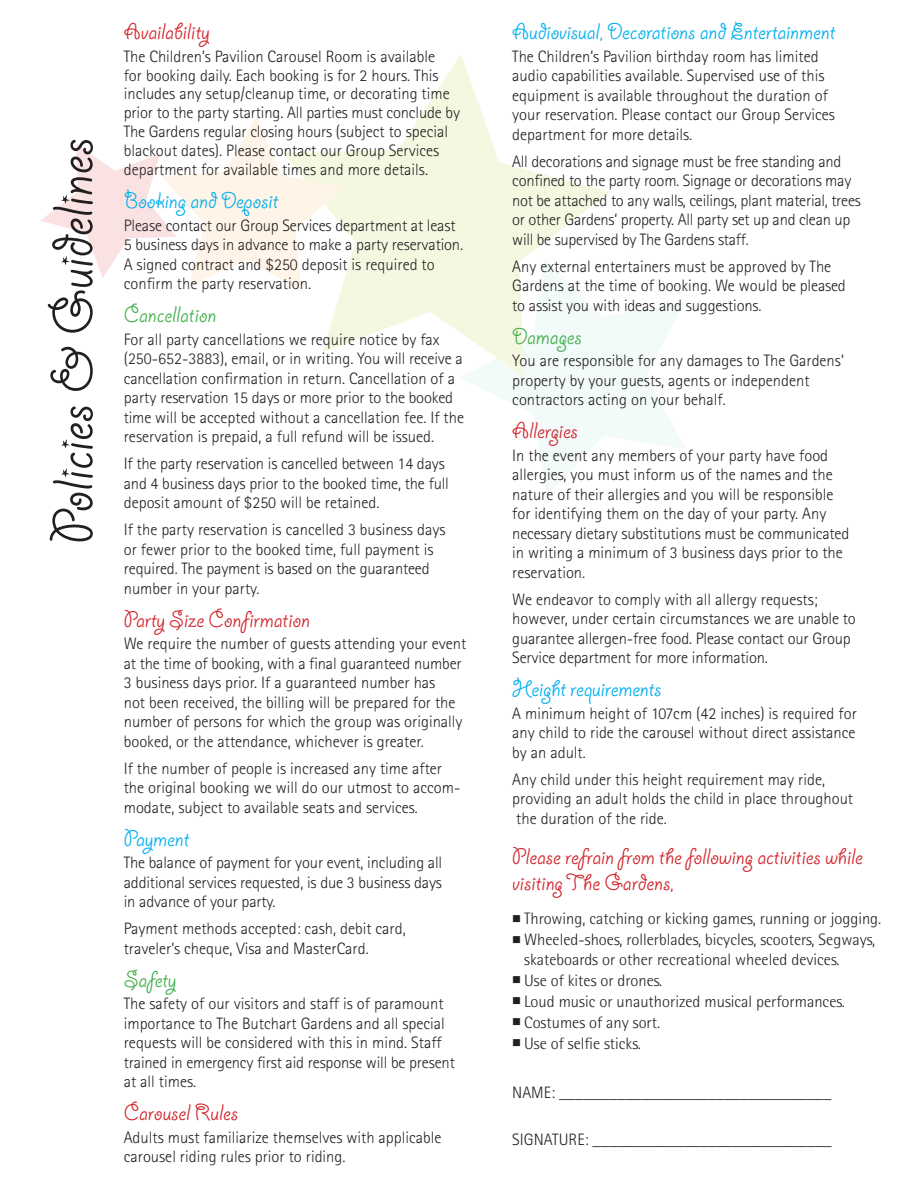
<style>
.page{position:relative;width:918px;height:1188px;background:#fff}
.page>*{position:absolute;margin:0;border:0;box-sizing:border-box;transform-origin:0 0}
.t1{font:63px "Giddyup Std";color:#231f20}
.t2{font:25.5px/25.5px "Giddyup Std";color:#d1232a}
.t3{font:25.5px "Giddyup Std";color:#00aeef}
.t4{font:25.5px "Giddyup Std";color:#40ae49}
.t5{font:300 16.5px/19.5px "Rotis Sans Serif";color:#231f20}
.t6{font:300 16.5px/19.5px "Rotis Semi Sans";color:#231f20}
</style>
<div class="page">
<svg style="left:460px;top:303px;width:225px;height:191px"></svg>
<svg style="left:323px;top:54px;width:287px;height:323px"></svg>
<svg style="left:40px;top:116px;width:303px;height:176px"></svg>
<h1 class="t1" style="left:39px;top:544px;width:407px;rotate:-90deg">Policies &amp; Guidelines</h1>
<h2 class="t2" style="left:124px;top:20px;width:87px">Availability</h2>
<p class="t5" style="left:124px;top:47px;width:338px;line-height:18.9px">The Children’s Pavilion Carousel Room is available<br>for booking daily. Each booking is for 2 hours. This includes any setup/cleanup time, or decorating time prior to the party starting. All parties must conclude by The Gardens regular closing hours (subject to special blackout dates). Please contact our Group Services department for available times and more details.</p>
<h2 class="t3" style="left:124px;top:187px;width:156px">Booking and Deposit</h2>
<p class="t5" style="left:124px;top:215px;width:341px">Please contact our Group Services department at least 5 business days in advance to make a party reservation.<br>A signed contract and $250 deposit is required to confirm the party reservation.</p>
<h2 class="t4" style="left:124px;top:301px;width:94px">Cancellation</h2>
<p class="t5" style="left:124px;top:329px;width:342px">For all party cancellations we require notice by fax (250-652-3883), email, or in writing. You will receive a cancellation confirmation in return. Cancellation of a party reservation 15 days or more prior to the booked time will be accepted without a cancellation fee. If the reservation is prepaid, a full refund will be issued.</p>
<p class="t5" style="left:124px;top:454px;width:327px">If the party reservation is cancelled between 14 days and 4 business days prior to the booked time, the full deposit amount of $250 will be retained.</p>
<p class="t5" style="left:124px;top:520px;width:323px">If the party reservation is cancelled 3 business days or fewer prior to the booked time, full payment is required. The payment is based on the guaranteed number in your party.</p>
<h2 class="t2" style="left:124px;top:607px;width:188px">Party Size Confirmation</h2>
<p class="t5" style="left:124px;top:634px;width:344px">We require the number of guests attending your event at the time of booking, with a final guaranteed number 3 business days prior. If a guaranteed number has<br>not been received, the billing will be prepared for the number of persons for which the group was originally booked, or the attendance, whichever is greater.</p>
<p class="t5" style="left:124px;top:758px;width:338px">If the number of people is increased any time after the original booking we will do our utmost to accom&shy;modate, subject to available seats and services.</p>
<h2 class="t3" style="left:124px;top:824px;width:67px">Payment</h2>
<p class="t5" style="left:124px;top:853px;width:320px;text-align:justify">The balance of payment for your event, including all additional services requested, is due 3 business days in advance of your party.</p>
<p class="t5" style="left:124px;top:919px;width:283px">Payment methods accepted: cash, debit card, traveler’s cheque, Visa and MasterCard.</p>
<h2 class="t4" style="left:124px;top:965px;width:54px">Safety</h2>
<p class="t5" style="left:124px;top:994px;width:333px">The safety of our visitors and staff is of paramount importance to The Butchart Gardens and all special requests will be considered with this in mind. Staff trained in emergency first aid response will be present at all times.</p>
<h2 class="t2" style="left:124px;top:1101px;width:116px">Carousel Rules</h2>
<p class="t5" style="left:124px;top:1127px;width:319px">Adults must familiarize themselves with applicable carousel riding rules prior to riding.</p>
<h2 class="t3" style="left:512px;top:18px;width:324px">Audiovisual, Decorations and Entertainment</h2>
<p class="t5" style="left:512px;top:47px;width:324px">The Children’s Pavilion birthday room has limited audio capabilities available. Supervised use of this equipment is available throughout the duration of your reservation. Please contact our Group Services department for more details.</p>
<p class="t5" style="left:512px;top:152px;width:350px">All decorations and signage must be free standing and confined to the party room. Signage or decorations may not be attached to any walls, ceilings, plant material, trees or other Gardens’ property. All party set up and clean up will be supervised by The Gardens staff.</p>
<p class="t5" style="left:512px;top:257px;width:335px">Any external entertainers must be approved by The<br>Gardens at the time of booking. We would be pleased to assist you with ideas and suggestions.</p>
<h2 class="t4" style="left:512px;top:322px;width:71px">Damages</h2>
<p class="t5" style="left:512px;top:351px;width:333px">You are responsible for any damages to The Gardens’ property by your guests, agents or independent contractors acting on your behalf.</p>
<h2 class="t2" style="left:512px;top:419px;width:67px">Allergies</h2>
<p class="t5" style="left:512px;top:446px;width:339px">In the event any members of your party have food allergies, you must inform us of the names and the nature of their allergies and you will be responsible for identifying them on the day of your party. Any necessary dietary substitutions must be communicated in writing a minimum of 3 business days prior to the reservation.</p>
<p class="t5" style="left:512px;top:590px;width:345px">We endeavor to comply with all allergy requests; however, under certain circumstances we are unable to guarantee allergen-free food. Please contact our Group Service department for more information.</p>
<h2 class="t3" style="left:512px;top:675px;width:151px">Height requirements</h2>
<p class="t5" style="left:512px;top:704px;width:346px;text-align:justify">A minimum height of 107cm (42 inches) is required for any child to ride the carousel without direct assistance by an adult.</p>
<p class="t5" style="left:512px;top:770px;width:342px">Any child under this height requirement may ride, providing an adult holds the child in place throughout the duration of the ride.</p>
<h2 class="t2" style="left:512px;top:845px;width:352px">Please refrain from the following activities while visiting The Gardens,</h2>
<p class="t6" style="left:512px;top:909px;width:370px">■ Throwing, catching or kicking games, running or jogging.</p>
<p class="t6" style="left:524px;top:930px;width:353px;text-indent:-12px">■ Wheeled-shoes, rollerblades, bicycles, scooters, Segways, skateboards or other recreational wheeled devices.</p>
<p class="t6" style="left:512px;top:971px;width:152px">■ Use of kites or drones.</p>
<p class="t6" style="left:512px;top:992px;width:334px">■ Loud music or unauthorized musical performances.</p>
<p class="t6" style="left:512px;top:1013px;width:149px">■ Costumes of any sort.</p>
<p class="t6" style="left:512px;top:1034px;width:130px">■ Use of selfie sticks.</p>
<p class="t5" style="left:512px;top:1083px;width:320px">NAME: _________________________________</p>
<p class="t5" style="left:512px;top:1130px;width:321px">SIGNATURE: _____________________________</p>
</div>
